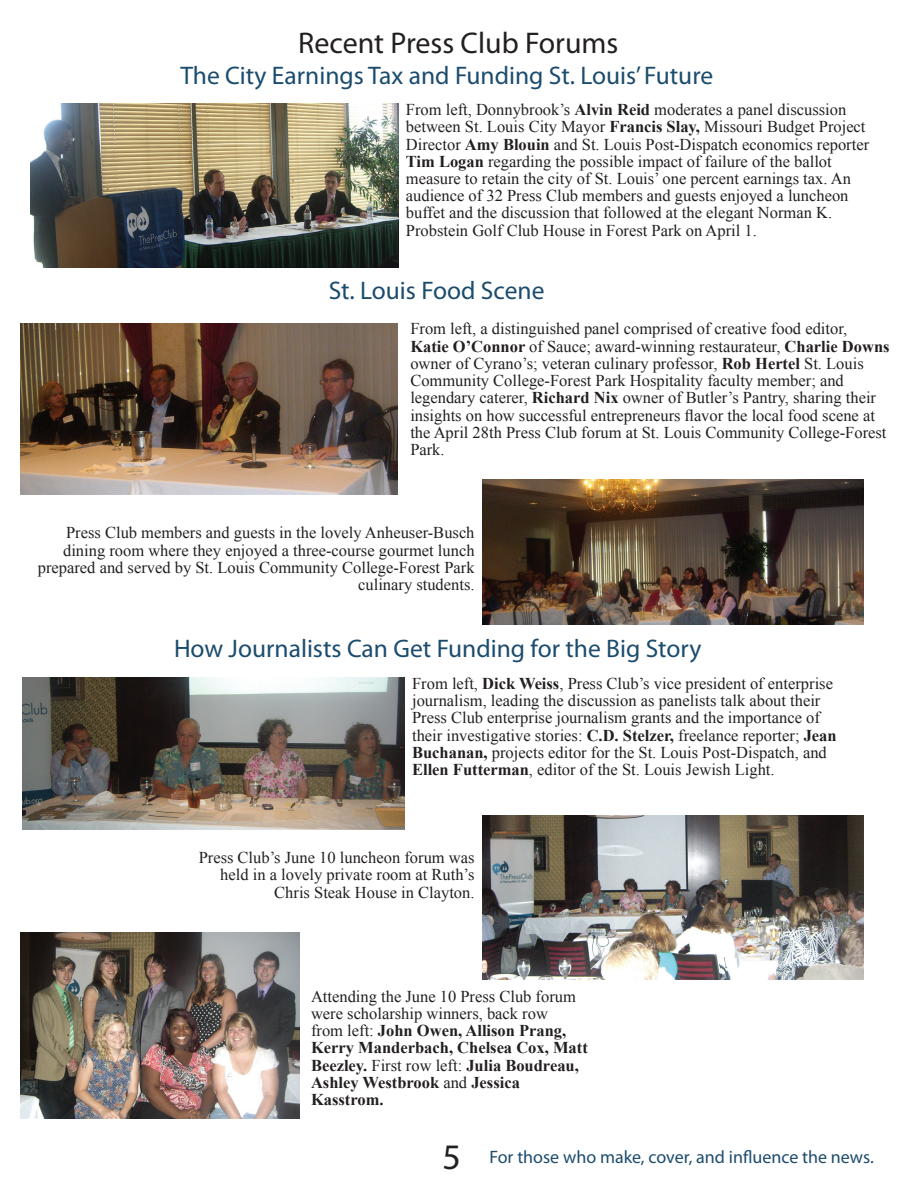
<style>
.page{position:relative;width:918px;height:1188px;background:#fff}
.page>*{position:absolute;margin:0;border:0;box-sizing:border-box;transform-origin:0 0}
.t1{font:36px "Myriad Pro";color:#231f20}
.t2{font:30px "Myriad Pro";color:#231f20}
.t3{font:25.5px "Myriad Pro";color:#1b4c6e}
.t4{font:18px "Myriad Pro";color:#1d4c6d}
.t5{font:16.5px/17.2px "Times New Roman";color:#231f20}
.t6{font:700 16.5px/17.2px "Times New Roman";color:#231f20}
.s1{font-weight:700}
.s2{font-weight:400}
</style>
<div class="page">
<img style="left:30px;top:104px;width:368px;height:164px">
<img style="left:21px;top:323px;width:377px;height:171px">
<img style="left:482px;top:479px;width:382px;height:146px">
<img style="left:23px;top:678px;width:382px;height:152px">
<img style="left:482px;top:815px;width:382px;height:165px">
<img style="left:21px;top:932px;width:279px;height:186px">
<h2 class="t2" style="left:298px;top:25px;width:322px">Recent Press Club Forums</h2>
<h3 class="t3" style="left:180px;top:59px;width:534px">The City Earnings Tax and Funding St. Louis’ Future</h3>
<p class="t5" style="left:406px;top:101px;width:465px">From left, Donnybrook’s <span class="s1">Alvin Reid</span> moderates a panel discussion between St. Louis City Mayor <span class="s1">Francis Slay,</span> Missouri Budget Project Director <span class="s1">Amy Blouin</span> and St. Louis Post-Dispatch economics reporter <span class="s1">Tim Logan</span> regarding the possible impact of failure of the ballot measure to retain the city of St. Louis’ one percent earnings tax. An audience of 32 Press Club members and guests enjoyed a luncheon buffet and the discussion that followed at the elegant Norman K.<br>Probstein Golf Club House in Forest Park on April 1.</p>
<h3 class="t3" style="left:329px;top:275px;width:217px">St. Louis Food Scene</h3>
<p class="t5" style="left:410px;top:320px;width:481px">From left, a distinguished panel comprised of creative food editor, <span class="s1">Katie O’Connor</span> of Sauce; award-winning restaurateur, <span class="s1">Charlie Downs </span>owner of Cyrano’s; veteran culinary professor, <span class="s1">Rob Hertel</span> St. Louis Community College-Forest Park Hospitality faculty member; and legendary caterer, <span class="s1">Richard Nix</span> owner of Butler’s Pantry, sharing their insights on how successful entrepreneurs flavor the local food scene at the April 28th Press Club forum at St. Louis Community College-Forest Park.</p>
<p class="t5" style="left:38px;top:524px;width:438px;text-align:right">Press Club members and guests in the lovely Anheuser-Busch dining room where they enjoyed a three-course gourmet lunch prepared and served by St. Louis Community College-Forest Park culinary students.</p>
<h3 class="t3" style="left:174px;top:633px;width:529px">How Journalists Can Get Funding for the Big Story</h3>
<p class="t5" style="left:412px;top:675px;width:426px">From left, <span class="s1">Dick Weiss</span>, Press Club’s vice president of enterprise journalism, leading the discussion as panelists talk about their Press Club enterprise journalism grants and the importance of their investigative stories: <span class="s1">C.D. Stelzer,</span> freelance reporter; <span class="s1">Jean Buchanan,</span> projects editor for the St. Louis Post-Dispatch, and <span class="s1">Ellen Futterman</span>, editor of the St. Louis Jewish Light.</p>
<p class="t5" style="left:199px;top:849px;width:277px;text-align:right">Press Club’s June 10 luncheon forum was held in a lovely private room at Ruth’s<br>Chris Steak House in Clayton.</p>
<p class="t6" style="left:311px;top:987px;width:278px"><span class="s2">Attending the June 10 Press Club forum were scholarship winners, back row<br>from left:</span> John Owen, Allison Prang,<br>Kerry Manderbach, Chelsea Cox, Matt<br>Beezley. <span class="s2">First row left:</span> Julia Boudreau,<br>Ashley Westbrook <span class="s2">and</span> Jessica<br>Kasstrom.</p>
<h1 class="t1" style="left:442px;top:1134px;width:20px">5</h1>
<p class="t4" style="left:490px;top:1145px;width:386px">For those who make, cover, and influence the news.</p>
</div>
